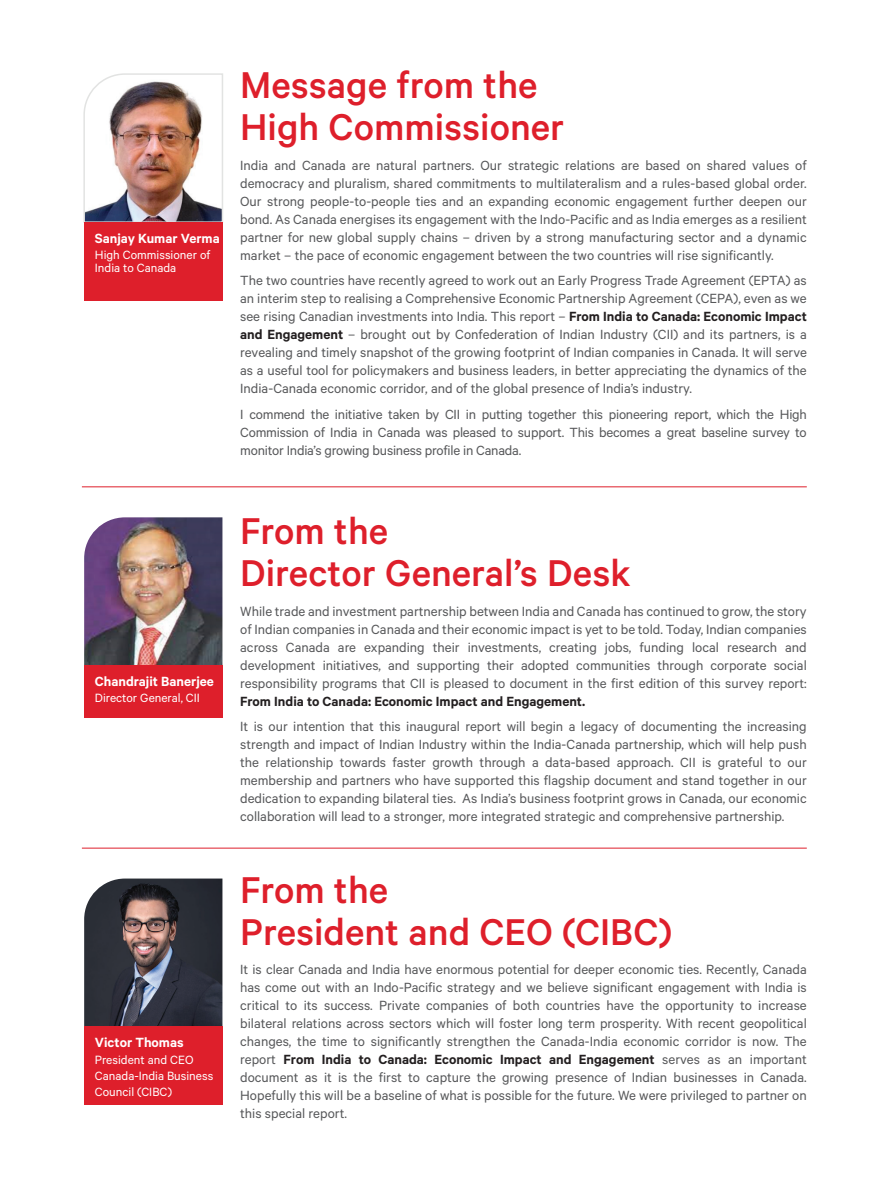
<style>
.page{position:relative;width:891px;height:1188px;background:#fff}
.page>*{position:absolute;margin:0;border:0;box-sizing:border-box;transform-origin:0 0}
.t1{font:500 42px/42px "Calibre";color:#de1f2b}
.t2{font:15px/18px "Calibre";color:#57585a;text-align:justify}
.t3{font:600 15px "Calibre";color:#231f20}
.t4{font:600 15px "Calibre";color:#fff}
.t5{font:13.5px/16.2px "Calibre";color:#fff}
.s1{font-weight:600;color:#231f20}
</style>
<div class="page">
<hr style="left:82px;top:486px;width:725px;height:1px;background:#de1f2b">
<hr style="left:82px;top:848px;width:725px;height:1px;background:#de1f2b">
<img style="left:83px;top:73px;width:140px;height:151px">
<div style="left:84px;top:222px;width:138px;height:78px;background:#de1f2b"></div>
<img style="left:84px;top:879px;width:138px;height:148px">
<div style="left:84px;top:1027px;width:138px;height:78px;background:#de1f2b"></div>
<img style="left:84px;top:517px;width:138px;height:148px">
<div style="left:84px;top:665px;width:138px;height:53px;background:#de1f2b"></div>
<p class="t4" style="left:95px;top:229px;width:126px">Sanjay Kumar Verma</p>
<p class="t5" style="left:95px;top:248px;width:117px;line-height:13px">High Commissioner of<br>India to Canada</p>
<h1 class="t1" style="left:240px;top:63px;width:326px">Message from the<br>High Commissioner</h1>
<p class="t2" style="left:240px;top:155px;width:568px">India and Canada are natural partners. Our strategic relations are based on shared values of democracy and pluralism, shared commitments to multilateralism and a rules-based global order.<br>Our strong people-to-people ties and an expanding economic engagement further deepen our bond. As Canada energises its engagement with the Indo-Pacific and as India emerges as a resilient partner for new global supply chains – driven by a strong manufacturing sector and a dynamic market – the pace of economic engagement between the two countries will rise significantly.</p>
<p class="t2" style="left:240px;top:271px;width:568px">The two countries have recently agreed to work out an Early Progress Trade Agreement (EPTA) as an interim step to realising a Comprehensive Economic Partnership Agreement (CEPA), even as we see rising Canadian investments into India. This report – <span class="s1">From India to Canada: Economic Impact and Engagement</span> – brought out by Confederation of Indian Industry (CII) and its partners, is a revealing and timely snapshot of the growing footprint of Indian companies in Canada. It will serve as a useful tool for policymakers and business leaders, in better appreciating the dynamics of the India-Canada economic corridor, and of the global presence of India’s industry.</p>
<p class="t2" style="left:240px;top:404px;width:568px">I commend the initiative taken by CII in putting together this pioneering report, which the High Commission of India in Canada was pleased to support. This becomes a great baseline survey to monitor India’s growing business profile in Canada.</p>
<p class="t4" style="left:95px;top:673px;width:121px">Chandrajit Banerjee</p>
<p class="t5" style="left:95px;top:690px;width:107px">Director General, CII</p>
<p class="t4" style="left:95px;top:1034px;width:90px">Victor Thomas</p>
<p class="t5" style="left:95px;top:1051px;width:120px">President and CEO<br>Canada-India Business<br>Council (CIBC)</p>
<h1 class="t1" style="left:240px;top:509px;width:392px">From the<br>Director General’s Desk</h1>
<p class="t2" style="left:240px;top:602px;width:568px">While trade and investment partnership between India and Canada has continued to grow, the story of Indian companies in Canada and their economic impact is yet to be told. Today, Indian companies across Canada are expanding their investments, creating jobs, funding local research and development initiatives, and supporting their adopted communities through corporate social responsibility programs that CII is pleased to document in the first edition of this survey report:</p>
<p class="t3" style="left:240px;top:692px;width:347px">From India to Canada: Economic Impact and Engagement.</p>
<p class="t2" style="left:240px;top:717px;width:568px">It is our intention that this inaugural report will begin a legacy of documenting the increasing strength and impact of Indian Industry within the India-Canada partnership, which will help push the relationship towards faster growth through a data-based approach. CII is grateful to our membership and partners who have supported this flagship document and stand together in our dedication to expanding bilateral ties. As India’s business footprint grows in Canada, our economic collaboration will lead to a stronger, more integrated strategic and comprehensive partnership.</p>
<h1 class="t1" style="left:240px;top:868px;width:434px">From the<br>President and CEO (CIBC)</h1>
<p class="t2" style="left:240px;top:960px;width:568px">It is clear Canada and India have enormous potential for deeper economic ties. Recently, Canada has come out with an Indo-Pacific strategy and we believe significant engagement with India is critical to its success. Private companies of both countries have the opportunity to increase bilateral relations across sectors which will foster long term prosperity. With recent geopolitical changes, the time to significantly strengthen the Canada-India economic corridor is now. The report <span class="s1">From India to Canada: Economic Impact and Engagement</span> serves as an important document as it is the first to capture the growing presence of Indian businesses in Canada.<br>Hopefully this will be a baseline of what is possible for the future. We were privileged to partner on this special report.</p>
</div>
